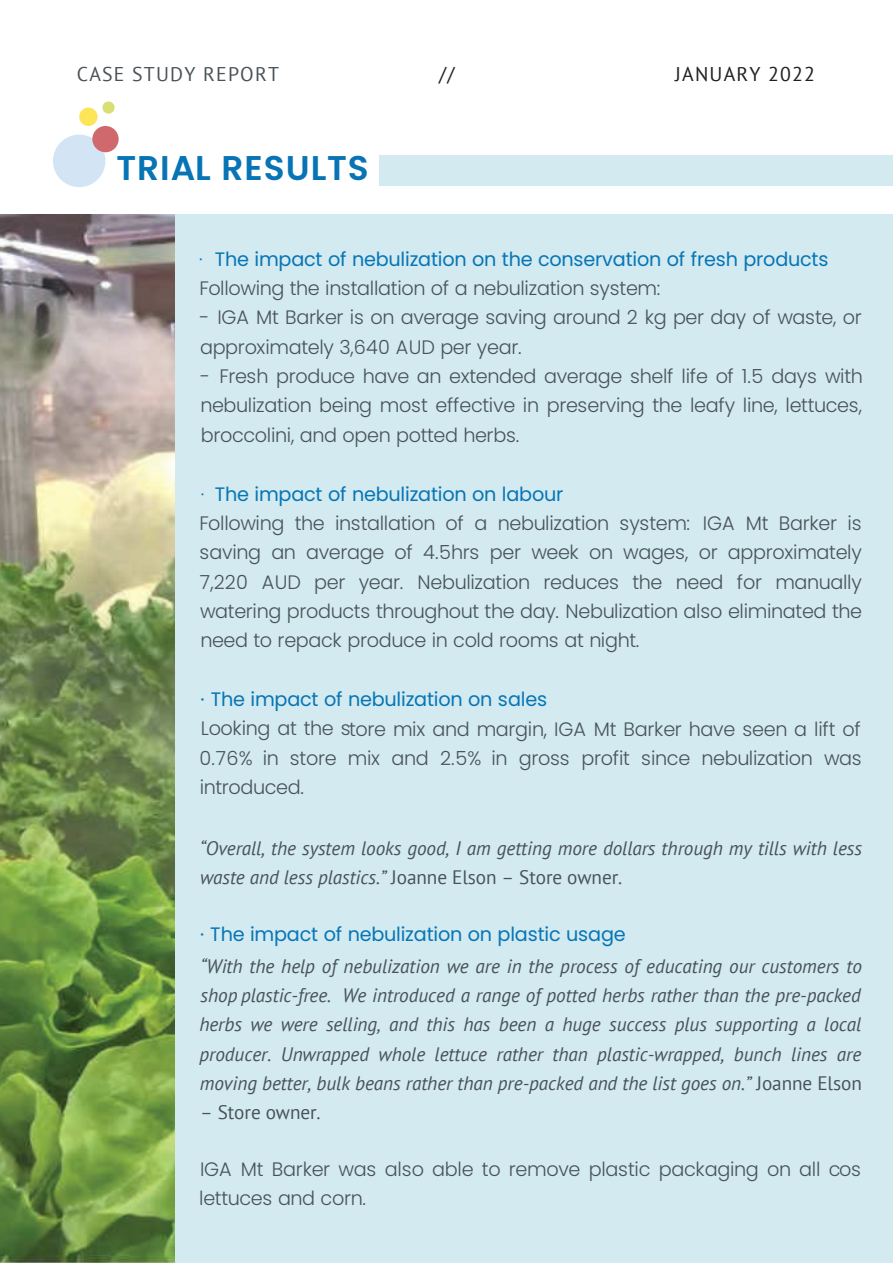
<style>
.page{position:relative;width:893px;height:1263px;background:#fff}
.page>*{position:absolute;margin:0;border:0;box-sizing:border-box;transform-origin:0 0}
.t1{font:600 34.35px "Poppins";letter-spacing:.025em;color:#0775b5}
.t2{font:19.8px "PT Sans";letter-spacing:.06em;color:#495259}
.t3{font:19.8px "PT Sans";letter-spacing:.06em;color:#1f2020}
.t4{font:300 19.5px/29.4px "Poppins";letter-spacing:-.015em;color:#495259}
.t5{font:italic 19.5px/29.4px "PT Sans";letter-spacing:-.005em;color:#495259}
.t6{font:19.5px/29.4px "Poppins";letter-spacing:-.01em;color:#0775b5}
.t7{font:19.5px "PT Sans";letter-spacing:-.005em;color:#495259}
.s1{font-weight:300}
.s2{font-weight:300;color:#495259}
.s3{color:#0775b5}
.s4{font-weight:400;color:#0775b5}
.s5{font-style:normal}
</style>
<div class="page">
<div style="left:0;top:215px;width:893px;height:1048px;background:#d2eaf0"></div>
<img style="left:0;top:214px;width:174px;height:1049px">
<div style="left:53px;top:135px;width:52px;height:52px;background:#d3e5f5;border-radius:50%"></div>
<div style="left:92px;top:126px;width:27px;height:26px;background:#cf696d;border-radius:50%"></div>
<svg style="left:79px;top:108px;width:19px;height:18px"></svg>
<svg style="left:102px;top:101px;width:13px;height:13px"></svg>
<div style="left:379px;top:156px;width:514px;height:30px;background:#d2eaf0"></div>
<p class="t2" style="left:77px;top:61px;width:204px">CASE STUDY REPORT</p>
<p class="t3" style="left:439px;top:61px;width:17px">//</p>
<p class="t3" style="left:675px;top:61px;width:141px">JANUARY 2022</p>
<h1 class="t1" style="left:117px;top:148px;width:254px">TRIAL RESULTS</h1>
<p class="t6" style="left:199px;top:244px;width:631px"><span class="s1">·</span> The impact of nebulization on the conservation of fresh products<br><span class="s2">Following the installation of a nebulization system:</span></p>
<p class="t4" style="left:200px;top:303px;width:664px">- IGA Mt Barker is on average saving around 2 kg per day of waste, or approximately 3,640 AUD per year.</p>
<p class="t4" style="left:200px;top:362px;width:664px;text-align:justify">- Fresh produce have an extended average shelf life of 1.5 days with nebulization being most effective in preserving the leafy line, lettuces, broccolini, and open potted herbs.</p>
<p class="t4" style="left:199px;top:479px;width:664px"><span class="s3">·</span> <span class="s4">The impact of nebulization on labour<br></span>Following the installation of a nebulization system: IGA Mt Barker is saving an average of 4.5hrs per week on wages, or approximately 7,220 AUD per year. Nebulization reduces the need for manually watering products throughout the day. Nebulization also eliminated the need to repack produce in cold rooms at night.</p>
<p class="t6" style="left:201px;top:685px;width:348px">· The impact of nebulization on sales</p>
<p class="t4" style="left:199px;top:714px;width:664px;text-align:justify">Looking at the store mix and margin, IGA Mt Barker have seen a lift of 0.76% in store mix and 2.5% in gross profit since nebulization was introduced.</p>
<p class="t5" style="left:200px;top:833px;width:664px">“Overall, the system looks good, I am getting more dollars through my tills with less waste and less plastics.” <span class="s5">Joanne Elson – Store owner.</span></p>
<p class="t6" style="left:200px;top:920px;width:427px">· The impact of nebulization on plastic usage</p>
<p class="t5" style="left:199px;top:950px;width:664px;text-align:justify">“With the help of nebulization we are in the process of educating our customers to shop plastic-free. We introduced a range of potted herbs rather than the pre-packed herbs we were selling, and this has been a huge success plus supporting a local producer. Unwrapped whole lettuce rather than plastic-wrapped, bunch lines are moving better, bulk beans rather than pre-packed and the list goes on.” <span class="s5">Joanne Elson</span></p>
<p class="t7" style="left:200px;top:1100px;width:122px">– Store owner.</p>
<p class="t4" style="left:199px;top:1154px;width:663px">IGA Mt Barker was also able to remove plastic packaging on all cos lettuces and corn.</p>
</div>
